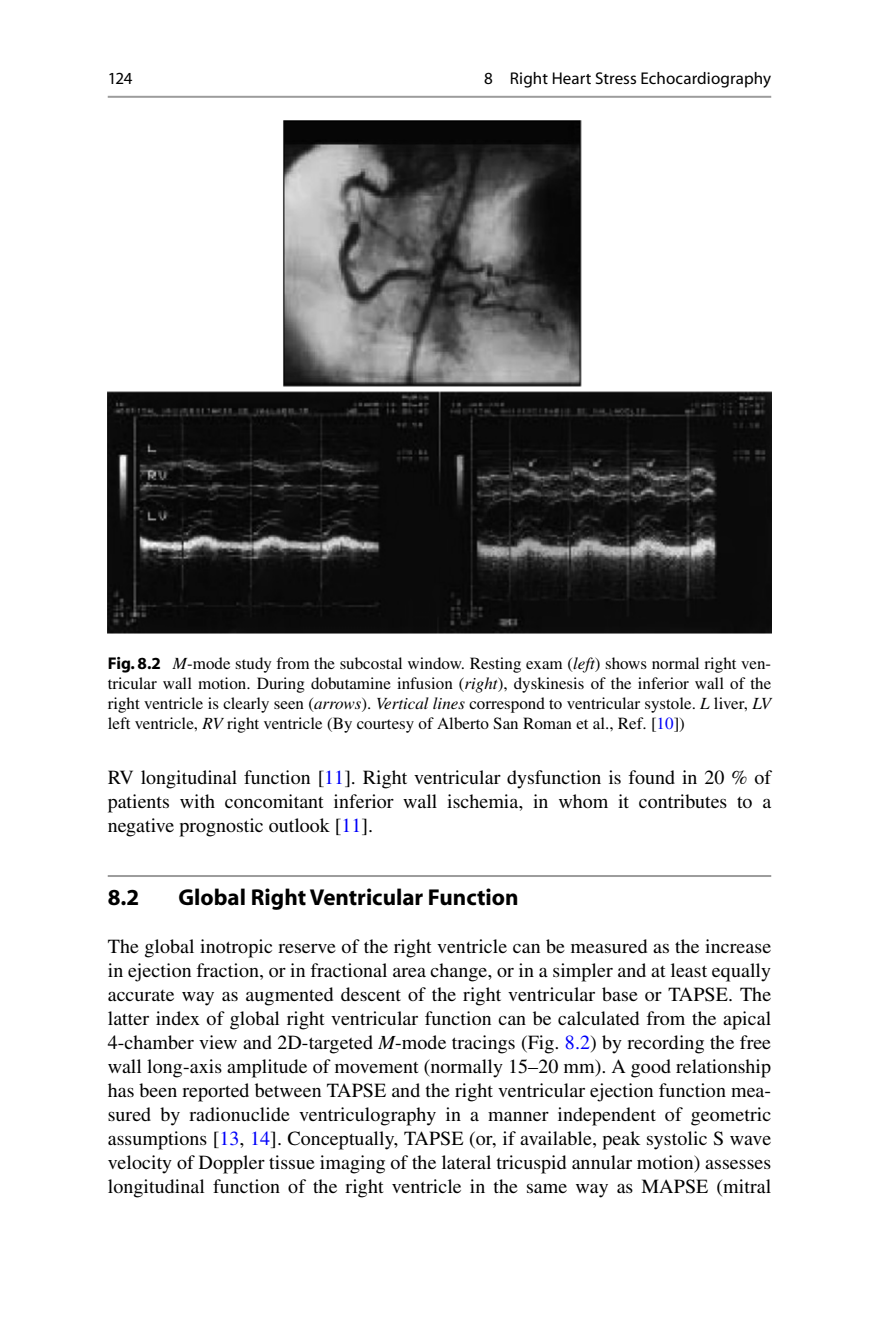
<style>
.page{position:relative;width:879px;height:1333px;background:#fff}
.page>*{position:absolute;margin:0;border:0;box-sizing:border-box;transform-origin:0 0}
.t1{font:700 23px "Npprmf Myriad";color:#000}
.t2{font:20px/24px "Bgxtjn Times";color:#000;text-align:justify}
.t3{font:17px/20px "Bgxtjn Times";color:#000;text-align:justify}
.t4{font:17px "Qjdhlp Myriad";color:#000}
.s1{font-family:"Npprmf Myriad";font-weight:700}
.s2{font-family:"Nvlmbr Times";font-style:italic}
.s3{color:#0000fa}
</style>
<div class="page">
<hr style="left:108px;top:875px;width:663px;height:2px;background:#9c9c9c">
<img style="left:108px;top:121px;width:663px;height:512px">
<hr style="left:108px;top:96px;width:663px;height:2px;background:#9c9c9c">
<p class="t4" style="left:108px;top:72px;width:26px">124</p>
<p class="t4" style="left:484px;top:72px;width:288px">8 Right Heart Stress Echocardiography</p>
<p class="t3" style="left:108px;top:654px;width:665px"><span class="s1">Fig. 8.2</span> <span class="s2">M</span> -mode study from the subcostal window. Resting exam ( <span class="s2">left</span> ) shows normal right ven&shy;tricular wall motion. During dobutamine infusion ( <span class="s2">right</span> ), dyskinesis of the inferior wall of the right ventricle is clearly seen ( <span class="s2">arrows</span> ). <span class="s2">Vertical lines</span> correspond to ventricular systole. <span class="s2">L</span> liver, <span class="s2">LV </span>left ventricle, <span class="s2">RV</span> right ventricle (By courtesy of Alberto San Roman et al., Ref. [ <span class="s3">10</span> ])</p>
<p class="t2" style="left:108px;top:767px;width:665px">RV longitudinal function [ <span class="s3">11</span> ]. Right ventricular dysfunction is found in 20 % of patients with concomitant inferior wall ischemia, in whom it contributes to a negative prognostic outlook [ <span class="s3">11</span> ].</p>
<p class="t1" style="left:108px;top:888px;width:33px">8.2</p>
<p class="t1" style="left:179px;top:888px;width:341px">Global Right Ventricular Function</p>
<p class="t2" style="left:108px;top:935px;width:665px">The global inotropic reserve of the right ventricle can be measured as the increase in ejection fraction, or in fractional area change, or in a simpler and at least equally accurate way as augmented descent of the right ventricular base or TAPSE. The latter index of global right ventricular function can be calculated from the apical 4-chamber view and 2D-targeted <span class="s2">M</span> -mode tracings (Fig. <span class="s3">8.2</span> ) by recording the free wall long-axis amplitude of movement (normally 15–20 mm). A good relationship has been reported between TAPSE and the right ventricular ejection function mea&shy;sured by radionuclide ventriculography in a manner independent of geometric assumptions [ <span class="s3">13</span> , <span class="s3">14</span> ]. Conceptually, TAPSE (or, if available, peak systolic S wave velocity of Doppler tissue imaging of the lateral tricuspid annular motion) assesses longitudinal function of the right ventricle in the same way as MAPSE (mitral</p>
</div>
